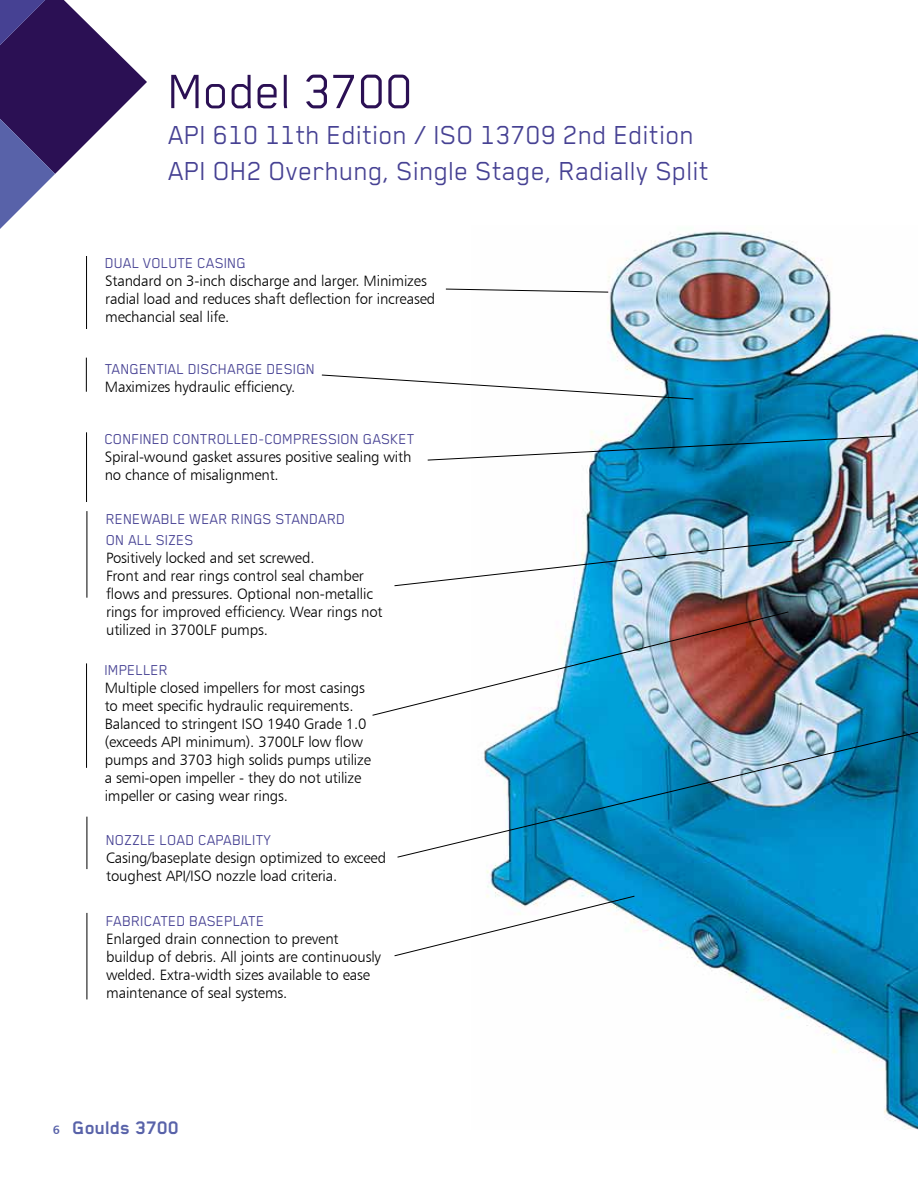
<style>
.page{position:relative;width:918px;height:1188px;background:#fff}
.page>*{position:absolute;margin:0;border:0;box-sizing:border-box;transform-origin:0 0}
.t1{font:55.5px "Blender Pro";letter-spacing:-.01em;color:#2b1054}
.t2{font:30px/36px "Blender Pro";color:#464193}
.t3{font:700 21px "Blender Pro";color:#5862a9}
.t4{font:16.5px/21px "Blender Pro";color:#464193}
.t5{font:15px/18px "Humanist 777 BT Light B";letter-spacing:-.01em;color:#000}
.s1{font-family:"Humanist 777 BT Bold B";font-weight:400;font-size:12px}
</style>
<div class="page">
<img style="left:486px;top:231px;width:432px;height:899px">
<svg style="left:0;top:0;width:147px;height:229px"></svg>
<hr style="left:86px;top:358px;width:1px;height:34px;background:#000">
<hr style="left:86px;top:432px;width:1px;height:70px;background:#000">
<hr style="left:87px;top:511px;width:1px;height:87px;background:#000">
<hr style="left:86px;top:663px;width:1px;height:105px;background:#000">
<hr style="left:87px;top:817px;width:1px;height:52px;background:#000">
<hr style="left:87px;top:913px;width:1px;height:86px;background:#000">
<svg style="left:321px;top:374px;width:373px;height:26px"></svg>
<img style="left:427px;top:435px;width:466px;height:26px">
<img style="left:394px;top:539px;width:411px;height:48px">
<img style="left:372px;top:611px;width:417px;height:105px">
<svg style="left:397px;top:729px;width:521px;height:129px"></svg>
<svg style="left:394px;top:895px;width:241px;height:62px"></svg>
<hr style="left:86px;top:256px;width:1px;height:73px;background:#000">
<svg style="left:445px;top:288px;width:164px;height:5px"></svg>
<h1 class="t1" style="left:168px;top:75px;width:247px">Model 3700</h1>
<h2 class="t2" style="left:168px;top:120px;width:543px">API 610 11th Edition / ISO 13709 2nd Edition<br>API OH2 Overhung, Single Stage, Radially Split</h2>
<p class="t4" style="left:105px;top:254px;width:143px">DUAL VOLUTE CASING</p>
<p class="t5" style="left:105px;top:272px;width:332px">Standard on 3-inch discharge and larger. Minimizes radial load and reduces shaft deflection for increased mechancial seal life.</p>
<p class="t4" style="left:105px;top:360px;width:212px">TANGENTIAL DISCHARGE DESIGN</p>
<p class="t5" style="left:105px;top:378px;width:192px">Maximizes hydraulic efficiency.</p>
<p class="t4" style="left:105px;top:430px;width:312px">CONFINED CONTROLLED-COMPRESSION GASKET</p>
<p class="t5" style="left:105px;top:448px;width:308px">Spiral-wound gasket assures positive sealing with no chance of misalignment.</p>
<p class="t4" style="left:106px;top:510px;width:241px">RENEWABLE WEAR RINGS STANDARD<br>ON ALL SIZES</p>
<p class="t5" style="left:106px;top:549px;width:278px">Positively locked and set screwed.<br>Front and rear rings control seal chamber flows and pressures. Optional non-metallic rings for improved efficiency. Wear rings not utilized in 3700LF pumps.</p>
<p class="t4" style="left:105px;top:661px;width:65px">IMPELLER</p>
<p class="t5" style="left:105px;top:680px;width:268px">Multiple closed impellers for most casings to meet specific hydraulic requirements.<br>Balanced to stringent ISO 1940 Grade 1.0 (exceeds API minimum). 3700LF low flow pumps and 3703 high solids pumps utilize a semi-open impeller - they do not utilize impeller or casing wear rings.</p>
<p class="t4" style="left:106px;top:831px;width:167px">NOZZLE LOAD CAPABILITY</p>
<p class="t5" style="left:106px;top:848px;width:281px">Casing/baseplate design optimized to exceed toughest API/ISO nozzle load criteria.</p>
<p class="t4" style="left:106px;top:912px;width:160px">FABRICATED BASEPLATE</p>
<p class="t5" style="left:106px;top:931px;width:276px">Enlarged drain connection to prevent buildup of debris. All joints are continuously welded. Extra-width sizes available to ease maintenance of seal systems.</p>
<h3 class="t3" style="left:53px;top:1114px;width:128px"><span class="s1">6</span> Goulds 3700</h3>
</div>
